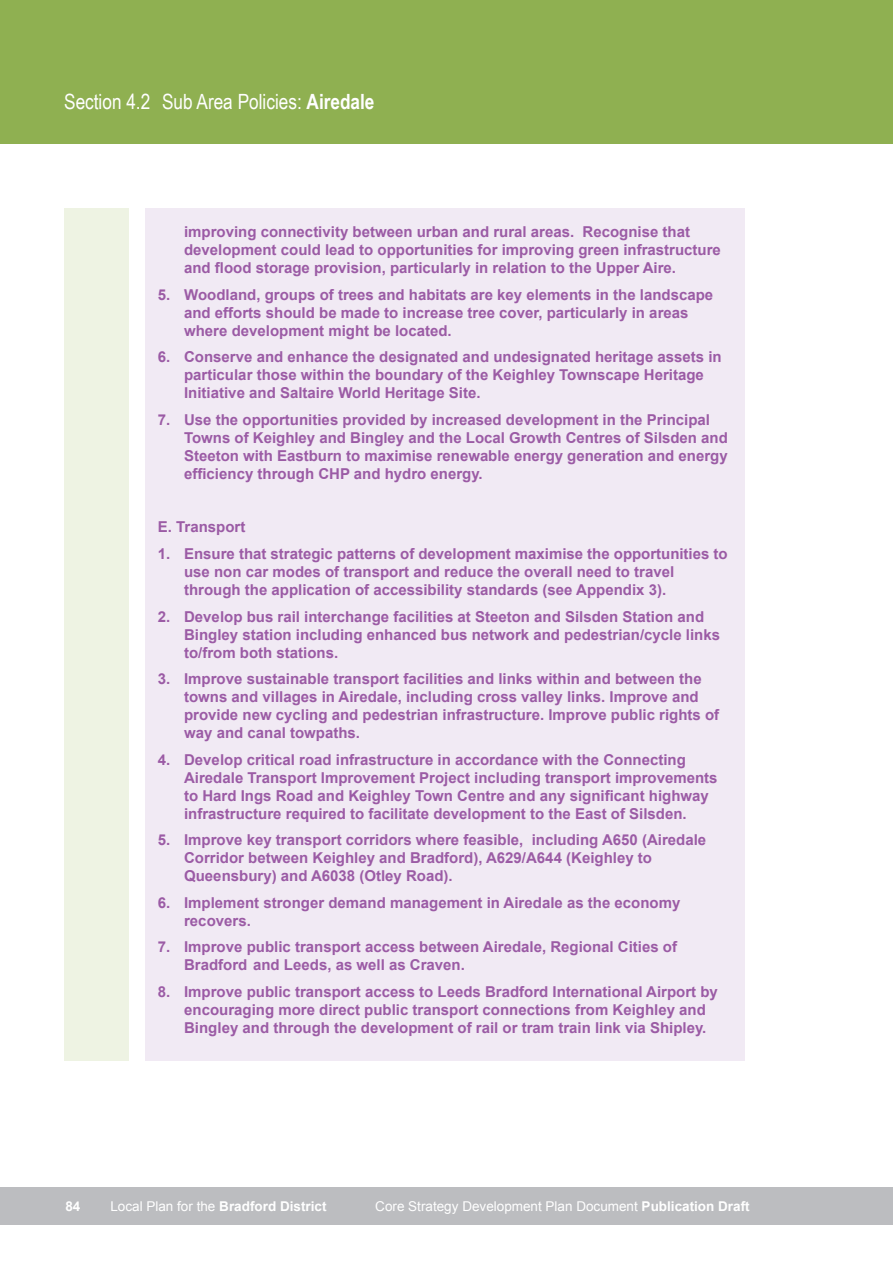
<style>
.page{position:relative;width:893px;height:1263px;background:#fff}
.page>*{position:absolute;margin:0;border:0;box-sizing:border-box;transform-origin:0 0}
.t1{font:21px "Arial Narrow";color:#fff}
.t2{font:700 15px/18px "Arial";color:#9b5ba5}
.t3{font:13.5px "Arial";color:#fff}
.t4{font:700 13.5px "Arial";color:#fff}
.s1{font-weight:700}
.s2{font-weight:400}
</style>
<div class="page">
<div style="left:0;top:1186px;width:893px;height:38px;background:#bcbdc0"></div>
<div style="left:0;top:0;width:893px;height:144px;background:#8fb051"></div>
<div style="left:64px;top:208px;width:64px;height:927px;background:#eef3e3"></div>
<div style="left:145px;top:208px;width:600px;height:853px;background:#f1eaf4"></div>
<div style="left:35px;top:1061px;width:110px;height:90px;background:#fff"></div>
<h1 class="t1" style="left:64px;top:86px;width:312px">Section 4.2 Sub Area Policies: <span class="s1">Airedale</span></h1>
<p class="t2" style="left:184px;top:223px;width:538px">improving connectivity between urban and rural areas. Recognise that development could lead to opportunities for improving green infrastructure and flood storage provision, particularly in relation to the Upper Aire.</p>
<p class="t2" style="left:184px;top:286px;width:531px;text-indent:-26px">5. Woodland, groups of trees and habitats are key elements in the landscape and efforts should be made to increase tree cover, particularly in areas where development might be located.</p>
<p class="t2" style="left:184px;top:348px;width:539px;text-indent:-26px">6. Conserve and enhance the designated and undesignated heritage assets in particular those within the boundary of the Keighley Townscape Heritage<br>Initiative and Saltaire World Heritage Site.</p>
<p class="t2" style="left:184px;top:411px;width:545px;text-indent:-26px">7. Use the opportunities provided by increased development in the Principal Towns of Keighley and Bingley and the Local Growth Centres of Silsden and Steeton with Eastburn to maximise renewable energy generation and energy efficiency through CHP and hydro energy.</p>
<p class="t2" style="left:158px;top:518px;width:89px">E. Transport</p>
<p class="t2" style="left:184px;top:545px;width:545px;text-indent:-26px">1. Ensure that strategic patterns of development maximise the opportunities to use non car modes of transport and reduce the overall need to travel through the application of accessibility standards (see Appendix 3).</p>
<p class="t2" style="left:184px;top:607px;width:537px;text-indent:-26px">2. Develop bus rail interchange facilities at Steeton and Silsden Station and<br>Bingley station including enhanced bus network and pedestrian/cycle links to/from both stations.</p>
<p class="t2" style="left:184px;top:670px;width:537px;text-indent:-26px">3. Improve sustainable transport facilities and links within and between the towns and villages in Airedale, including cross valley links. Improve and provide new cycling and pedestrian infrastructure. Improve public rights of way and canal towpaths.</p>
<p class="t2" style="left:184px;top:750px;width:535px;text-indent:-26px">4. Develop critical road infrastructure in accordance with the Connecting Airedale Transport Improvement Project including transport improvements to Hard Ings Road and Keighley Town Centre and any significant highway infrastructure required to facilitate development to the East of Silsden.</p>
<p class="t2" style="left:184px;top:831px;width:524px;text-indent:-26px">5. Improve key transport corridors where feasible, including A650 (Airedale<br>Corridor between Keighley and Bradford), A629/A644 (Keighley to<br>Queensbury) and A6038 (Otley Road).</p>
<p class="t2" style="left:184px;top:893px;width:498px;text-indent:-26px">6. Implement stronger demand management in Airedale as the economy recovers.</p>
<p class="t2" style="left:184px;top:938px;width:494px;text-indent:-26px">7. Improve public transport access between Airedale, Regional Cities of<br>Bradford and Leeds, as well as Craven.</p>
<p class="t2" style="left:184px;top:983px;width:535px;text-indent:-26px">8. Improve public transport access to Leeds Bradford International Airport by encouraging more direct public transport connections from Keighley and<br>Bingley and through the development of rail or tram train link via Shipley.</p>
<p class="t4" style="left:65px;top:1197px;width:17px">84</p>
<p class="t4" style="left:110px;top:1197px;width:218px"><span class="s2">Local Plan for the</span> Bradford District</p>
<p class="t3" style="left:375px;top:1197px;width:376px">Core Strategy Development Plan Document <span class="s1">Publication Draft</span></p>
</div>
